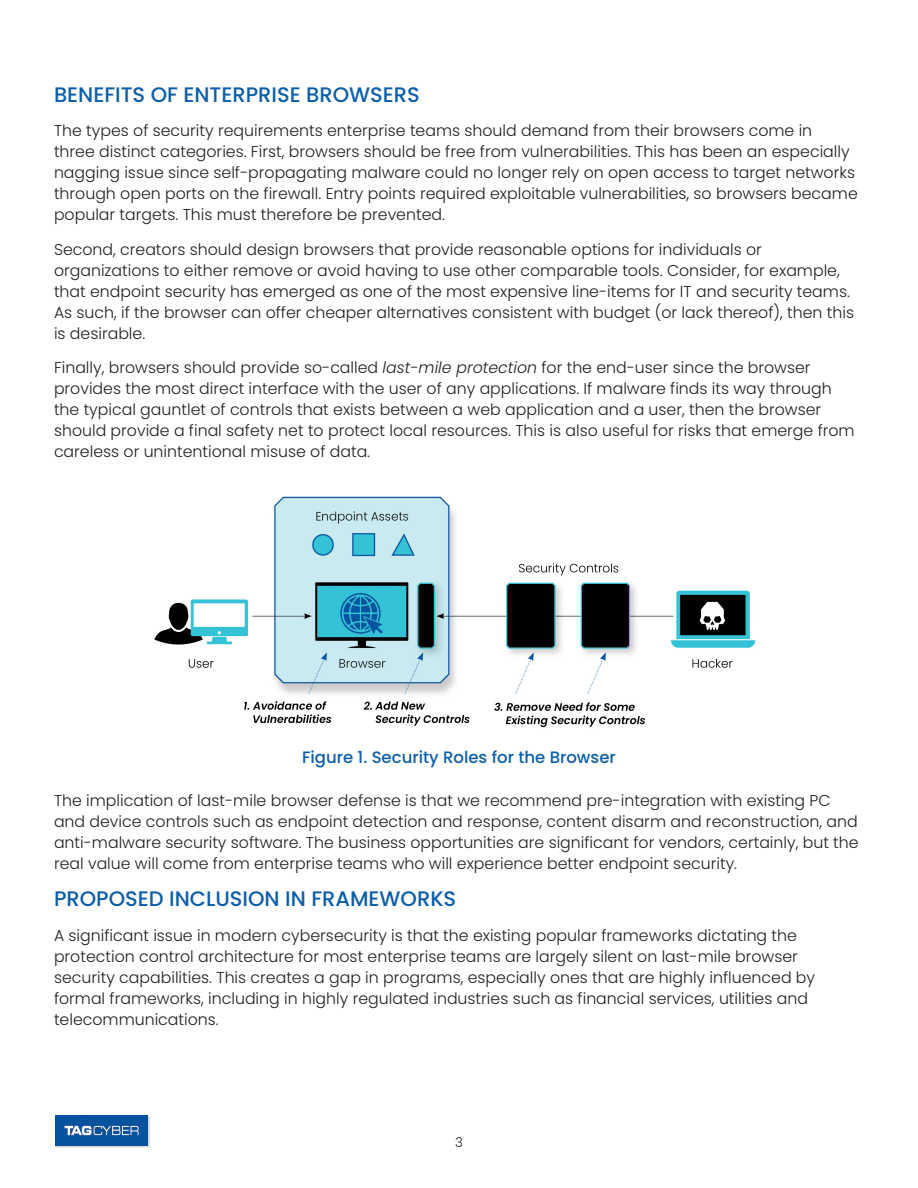
<style>
.page{position:relative;width:918px;height:1188px;background:#fff}
.page>*{position:absolute;margin:0;border:0;box-sizing:border-box;transform-origin:0 0}
.Section_Subhead{font:500 21px "Poppins";color:#0d5ea8}
.Section_Subhead-2{font:500 16.5px "Poppins";color:#0d5ea8}
.BODY{font:300 15.75px/21px "Poppins";color:#231f20}
.t1{font:300 13.5px "Poppins";color:#231f20}
.s1{font-style:italic}
</style>
<div class="page">
<div style="left:55px;top:1115px;width:96px;height:33px;background:#231f20;opacity:.2"></div>
<img style="left:55px;top:1115px;width:93px;height:30px">
<img style="left:154px;top:496px;width:602px;height:232px">
<p class="Section_Subhead" style="left:54px;top:82px;width:367px">BENEFITS OF ENTERPRISE BROWSERS</p>
<p class="BODY" style="left:54px;top:120px;width:805px">The types of security requirements enterprise teams should demand from their browsers come in<br>three distinct categories. First, browsers should be free from vulnerabilities. This has been an especially nagging issue since self-propagating malware could no longer rely on open access to target networks through open ports on the firewall. Entry points required exploitable vulnerabilities, so browsers became popular targets. This must therefore be prevented.</p>
<p class="BODY" style="left:54px;top:239px;width:802px">Second, creators should design browsers that provide reasonable options for individuals or organizations to either remove or avoid having to use other comparable tools. Consider, for example, that endpoint security has emerged as one of the most expensive line-items for IT and security teams.<br>As such, if the browser can offer cheaper alternatives consistent with budget (or lack thereof), then this is desirable.</p>
<p class="BODY" style="left:54px;top:357px;width:802px">Finally, browsers should provide so-called <span class="s1">last-mile protection</span> for the end-user since the browser provides the most direct interface with the user of any applications. If malware finds its way through the typical gauntlet of controls that exists between a web application and a user, then the browser should provide a final safety net to protect local resources. This is also useful for risks that emerge from careless or unintentional misuse of data.</p>
<p class="Section_Subhead-2" style="left:302px;top:747px;width:315px">Figure 1. Security Roles for the Browser</p>
<p class="BODY" style="left:54px;top:790px;width:806px">The implication of last-mile browser defense is that we recommend pre-integration with existing PC and device controls such as endpoint detection and response, content disarm and reconstruction, and anti-malware security software. The business opportunities are significant for vendors, certainly, but the real value will come from enterprise teams who will experience better endpoint security.</p>
<p class="Section_Subhead" style="left:54px;top:887px;width:404px">PROPOSED INCLUSION IN FRAMEWORKS</p>
<p class="BODY" style="left:54px;top:925px;width:763px">A significant issue in modern cybersecurity is that the existing popular frameworks dictating the protection control architecture for most enterprise teams are largely silent on last-mile browser security capabilities. This creates a gap in programs, especially ones that are highly influenced by formal frameworks, including in highly regulated industries such as financial services, utilities and telecommunications.</p>
<p class="t1" style="left:455px;top:1134px;width:9px">3</p>
</div>
